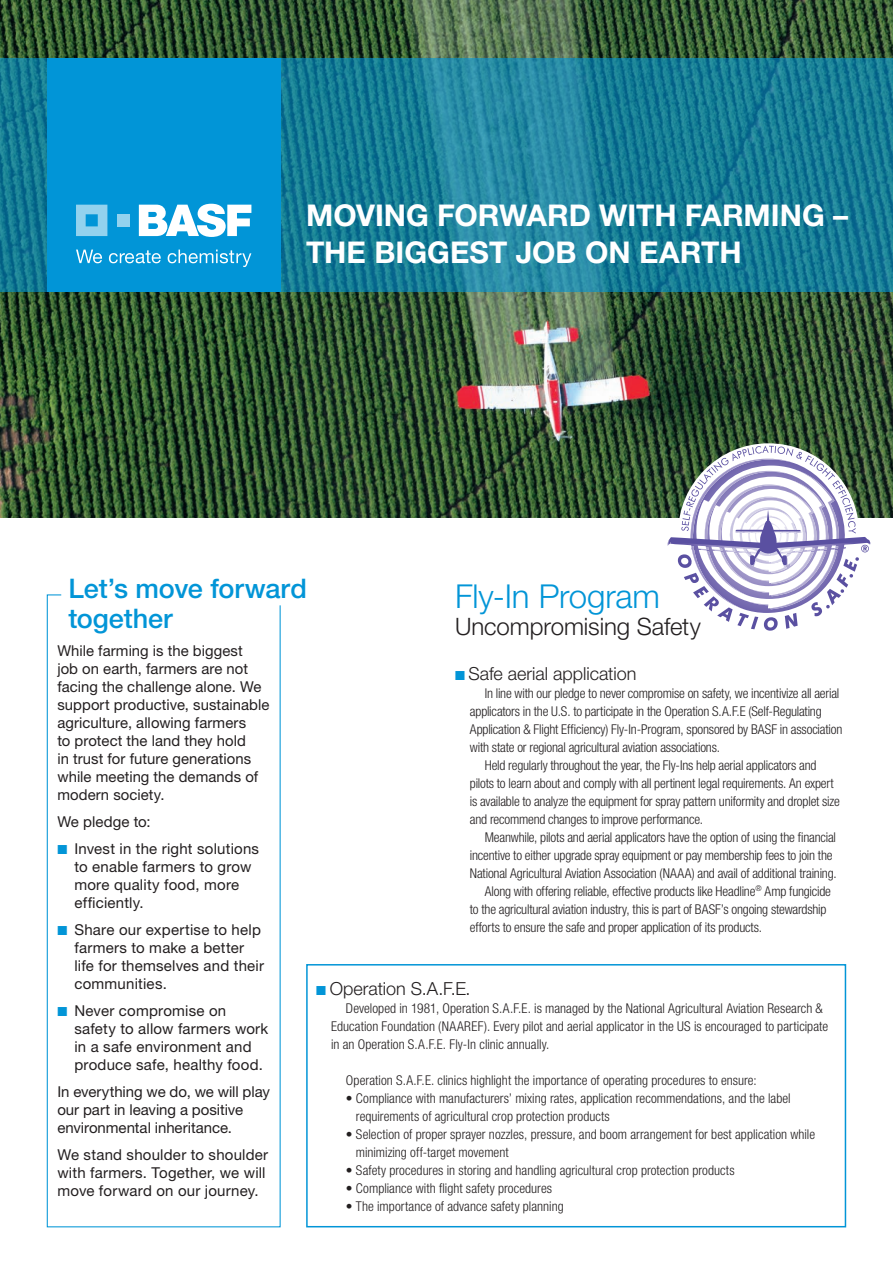
<style>
.page{position:relative;width:893px;height:1263px;background:#fff}
.page>*{position:absolute;margin:0;border:0;box-sizing:border-box;transform-origin:0 0}
.t1{font:300 33px "Helvetica Neue LT Std";letter-spacing:-.005em;color:#0295d7}
.t2{font:700 30px/37px "Helvetica Neue LT Std";color:#fff}
.t3{font:500 27px/29.7px "Helvetica Neue LT Std";letter-spacing:-.005em;color:#0295d7}
.t4{font:300 24px "Helvetica Neue LT Std";letter-spacing:-.005em;color:#231f20}
.t5{font:300 18px "Helvetica Neue LT Std";color:#231f20}
.t6{font:15px/18px "Helvetica Neue LT Std";letter-spacing:.01em;color:#231f20}
.t7{font:300 condensed 13.5px/18px "Helvetica Neue LT Std";letter-spacing:-.01em;color:#231f20}
.s1{color:#0295d7}
</style>
<div class="page">
<img style="left:0;top:0;width:893px;height:517px">
<svg style="left:0;top:58px;width:893px;height:234px;background:#197e97"></svg>
<div style="left:47px;top:58px;width:234px;height:234px;background:#0195d7"></div>
<svg style="left:76px;top:205px;width:31px;height:31px"></svg>
<div style="left:117px;top:214px;width:12px;height:12px;background:#93d2ee"></div>
<svg style="left:139px;top:204px;width:112px;height:33px"></svg>
<svg style="left:76px;top:250px;width:26px;height:13px"></svg>
<svg style="left:109px;top:250px;width:52px;height:13px"></svg>
<svg style="left:168px;top:250px;width:83px;height:17px"></svg>
<svg style="left:46px;top:594px;width:235px;height:634px"></svg>
<svg style="left:667px;top:446px;width:203px;height:185px"></svg>
<div style="left:306px;top:964px;width:540px;height:263px;border:2px solid #0295d7"></div>
<h2 class="t2" style="left:306px;top:196px;width:543px">MOVING FORWARD WITH FARMING –<br>THE BIGGEST JOB ON EARTH</h2>
<h3 class="t3" style="left:68px;top:573px;width:240px">Let’s move forward together</h3>
<p class="t6" style="left:57px;top:642px;width:214px">While farming is the biggest<br>job on earth, farmers are not facing the challenge alone. We support productive, sustainable agriculture, allowing farmers<br>to protect the land they hold<br>in trust for future generations while meeting the demands of modern society.</p>
<p class="t6" style="left:57px;top:813px;width:95px">We pledge to:</p>
<p class="t6" style="left:74px;top:840px;width:186px;text-indent:-17px"><span class="s1">■</span> Invest in the right solutions to enable farmers to grow more quality food, more efficiently.</p>
<p class="t6" style="left:74px;top:921px;width:191px;text-indent:-17px"><span class="s1">■</span> Share our expertise to help farmers to make a better life for themselves and their communities.</p>
<p class="t6" style="left:74px;top:1002px;width:195px;text-indent:-17px"><span class="s1">■</span> Never compromise on safety to allow farmers work in a safe environment and produce safe, healthy food.</p>
<p class="t6" style="left:57px;top:1083px;width:214px">In everything we do, we will play our part in leaving a positive environmental inheritance.</p>
<p class="t6" style="left:57px;top:1146px;width:212px">We stand shoulder to shoulder with farmers. Together, we will move forward on our journey.</p>
<h1 class="t1" style="left:455px;top:576px;width:207px">Fly-In Program</h1>
<h3 class="t4" style="left:455px;top:611px;width:247px">Uncompromising Safety</h3>
<h3 class="t5" style="left:455px;top:662px;width:183px"><span class="s1">■</span> Safe aerial application</h3>
<p class="t7" style="left:485px;top:684px;width:356px">In line with our pledge to never compromise on safety, we incentivize all aerial</p>
<p class="t7" style="left:470px;top:702px;width:353px">applicators in the U.S. to participate in the Operation S.A.F.E (Self-Regulating</p>
<p class="t7" style="left:470px;top:720px;width:374px">Application &amp; Flight Efficiency) Fly-In-Program, sponsored by BASF in association</p>
<p class="t7" style="left:470px;top:738px;width:252px">with state or regional agricultural aviation associations.</p>
<p class="t7" style="left:485px;top:756px;width:333px">Held regularly throughout the year, the Fly-Ins help aerial applicators and</p>
<p class="t7" style="left:470px;top:774px;width:365px">pilots to learn about and comply with all pertinent legal requirements. An expert</p>
<p class="t7" style="left:470px;top:792px;width:371px">is available to analyze the equipment for spray pattern uniformity and droplet size</p>
<p class="t7" style="left:470px;top:810px;width:235px">and recommend changes to improve performance.</p>
<p class="t7" style="left:485px;top:828px;width:353px">Meanwhile, pilots and aerial applicators have the option of using the financial</p>
<p class="t7" style="left:470px;top:846px;width:364px">incentive to either upgrade spray equipment or pay membership fees to join the</p>
<p class="t7" style="left:470px;top:864px;width:368px">National Agricultural Aviation Association (NAAA) and avail of additional training.</p>
<p class="t7" style="left:485px;top:882px;width:348px">Along with offering reliable, effective products like Headline<sup>®</sup> Amp fungicide</p>
<p class="t7" style="left:470px;top:900px;width:358px">to the agricultural aviation industry, this is part of BASF’s ongoing stewardship</p>
<p class="t7" style="left:470px;top:918px;width:294px">efforts to ensure the safe and proper application of its products.</p>
<h3 class="t5" style="left:316px;top:977px;width:156px"><span class="s1">■</span> Operation S.A.F.E.</h3>
<p class="t7" style="left:331px;top:999px;width:499px;text-indent:15px">Developed in 1981, Operation S.A.F.E. is managed by the National Agricultural Aviation Research &amp;<br>Education Foundation (NAAREF). Every pilot and aerial applicator in the US is encouraged to participate in an Operation S.A.F.E. Fly-In clinic annually.</p>
<p class="t7" style="left:346px;top:1071px;width:412px">Operation S.A.F.E. clinics highlight the importance of operating procedures to ensure:</p>
<p class="t7" style="left:356px;top:1089px;width:436px;text-indent:-10px">• Compliance with manufacturers’ mixing rates, application recommendations, and the label requirements of agricultural crop protection products</p>
<p class="t7" style="left:356px;top:1125px;width:461px;text-indent:-10px">• Selection of proper sprayer nozzles, pressure, and boom arrangement for best application while minimizing off-target movement</p>
<p class="t7" style="left:346px;top:1161px;width:390px">• Safety procedures in storing and handling agricultural crop protection products</p>
<p class="t7" style="left:346px;top:1179px;width:208px">• Compliance with flight safety procedures</p>
<p class="t7" style="left:346px;top:1197px;width:219px">• The importance of advance safety planning</p>
</div>
